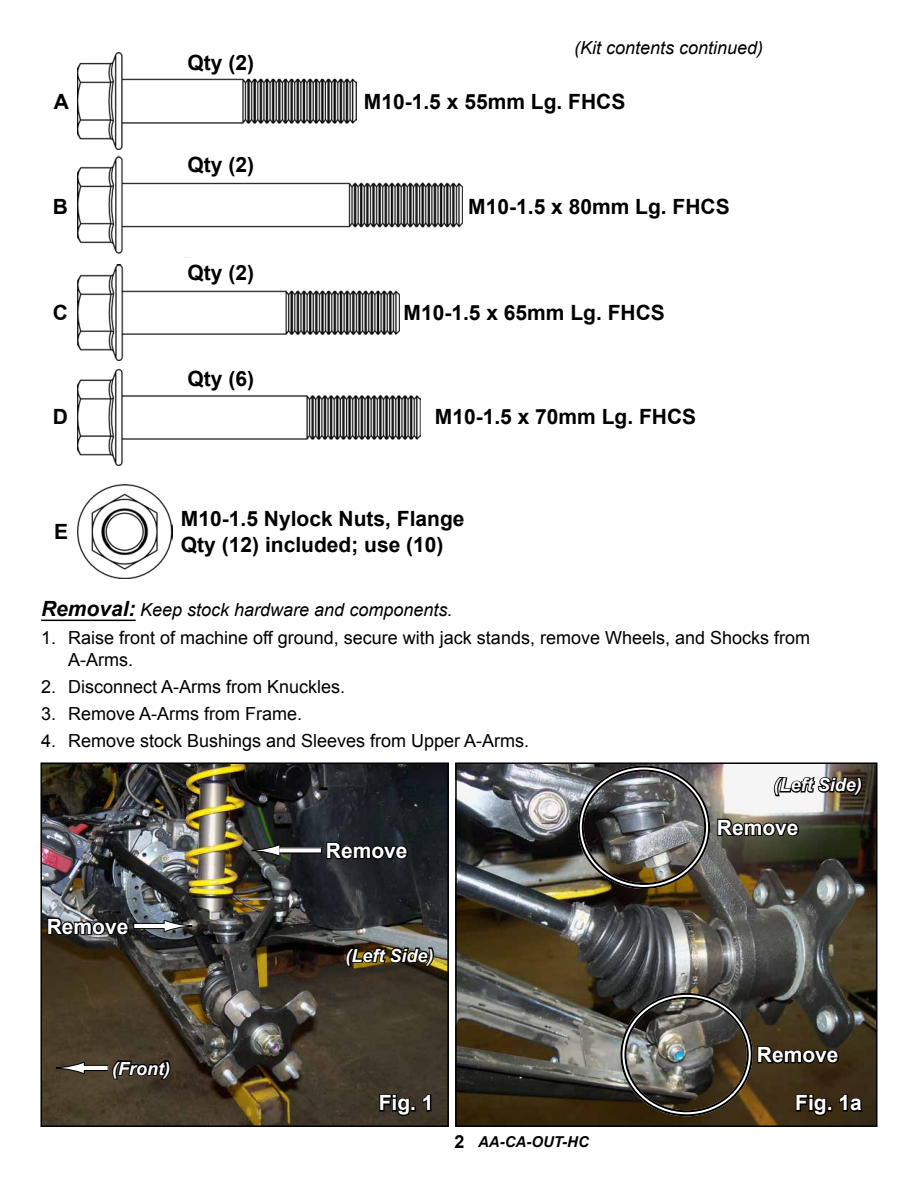
<style>
.page{position:relative;width:918px;height:1188px;background:#fff}
.page>*{position:absolute;margin:0;border:0;box-sizing:border-box;transform-origin:0 0}
.t1{font:700 21px/25.2px "Arial";color:#000}
.t2{font:700 21px "Arial";color:#fff}
.t3{font:18px/21.6px "Arial";color:#000}
.t4{font:italic 18px "Arial";color:#000}
.t5{font:italic 700 18px "Arial";color:#fff}
.t6{font:italic 700 15px "Arial";color:#000}
.s1{font-weight:700;font-size:21px}
.s2{font-style:normal;font-size:18px}
</style>
<div class="page">
<img style="left:77px;top:264px;width:322px;height:97px">
<img style="left:77px;top:156px;width:386px;height:102px">
<img style="left:77px;top:368px;width:343px;height:98px">
<img style="left:77px;top:484px;width:95px;height:94px">
<hr style="left:41px;top:620px;width:95px;height:1px;background:#000">
<img style="left:458px;top:765px;width:417px;height:359px">
<div style="left:455px;top:762px;width:423px;height:365px;border:2px solid #000"></div>
<div style="left:578px;top:766px;width:132px;height:123px;border:6px solid #fff;border-radius:50%"></div>
<div style="left:582px;top:770px;width:124px;height:115px;border:2px solid #000;border-radius:50%"></div>
<svg style="left:795px;top:1093px;width:37px;height:25px"></svg>
<svg style="left:838px;top:1091px;width:27px;height:23px"></svg>
<svg style="left:772px;top:774px;width:92px;height:23px"></svg>
<svg style="left:716px;top:817px;width:85px;height:22px;background:#3a382d"></svg>
<div style="left:620px;top:993px;width:133px;height:123px;border:6px solid #fff;border-radius:50%"></div>
<div style="left:624px;top:997px;width:125px;height:115px;border:2px solid #000;border-radius:50%"></div>
<svg style="left:756px;top:1044px;width:85px;height:22px;background:#20180c"></svg>
<img style="left:43px;top:765px;width:403px;height:359px">
<div style="left:40px;top:762px;width:409px;height:365px;border:2px solid #000"></div>
<svg style="left:378px;top:1093px;width:54px;height:25px"></svg>
<svg style="left:344px;top:944px;width:92px;height:24px;background:#332c18"></svg>
<svg style="left:111px;top:1057px;width:61px;height:24px"></svg>
<div style="left:84px;top:1065px;width:24px;height:6px;background:#fff"></div>
<div style="left:84px;top:1065px;width:25px;height:6px;border:1px solid #000"></div>
<svg style="left:56px;top:1061px;width:29px;height:14px"></svg>
<svg style="left:325px;top:840px;width:85px;height:22px;background:#111417"></svg>
<div style="left:280px;top:848px;width:41px;height:5px;background:#fff"></div>
<svg style="left:251px;top:844px;width:30px;height:13px"></svg>
<svg style="left:46px;top:916px;width:85px;height:21px;background:#2a2b2c"></svg>
<div style="left:134px;top:923px;width:31px;height:6px;background:#fff"></div>
<div style="left:133px;top:923px;width:32px;height:6px;border:1px solid #000"></div>
<svg style="left:163px;top:919px;width:30px;height:14px"></svg>
<img style="left:77px;top:53px;width:280px;height:96px">
<svg style="left:186px;top:53px;width:70px;height:25px"></svg>
<svg style="left:186px;top:142px;width:70px;height:38px"></svg>
<svg style="left:186px;top:249px;width:70px;height:38px"></svg>
<svg style="left:186px;top:355px;width:70px;height:39px"></svg>
<p class="t1" style="left:188px;top:51px;width:68px">Qty (2)</p>
<p class="t4" style="left:574px;top:36px;width:191px">(Kit contents continued)</p>
<p class="t1" style="left:54px;top:89px;width:17px">A</p>
<p class="t1" style="left:364px;top:89px;width:263px">M10-1.5 x 55mm Lg. FHCS</p>
<p class="t1" style="left:188px;top:153px;width:68px">Qty (2)</p>
<p class="t1" style="left:53px;top:195px;width:17px">B</p>
<p class="t1" style="left:468px;top:195px;width:263px">M10-1.5 x 80mm Lg. FHCS</p>
<p class="t1" style="left:188px;top:260px;width:68px">Qty (2)</p>
<p class="t1" style="left:53px;top:301px;width:17px">C</p>
<p class="t1" style="left:404px;top:301px;width:263px">M10-1.5 x 65mm Lg. FHCS</p>
<p class="t1" style="left:188px;top:367px;width:68px">Qty (6)</p>
<p class="t1" style="left:53px;top:405px;width:17px">D</p>
<p class="t1" style="left:435px;top:405px;width:263px">M10-1.5 x 70mm Lg. FHCS</p>
<p class="t1" style="left:54px;top:520px;width:16px">E</p>
<p class="t1" style="left:181px;top:507px;width:285px">M10-1.5 Nylock Nuts, Flange<br>Qty (12) included; use (10)</p>
<p class="t4" style="left:41px;top:598px;width:413px"><span class="s1">Removal:</span> Keep stock hardware and components.</p>
<p class="t3" style="left:68px;top:627px;width:743px;text-indent:-27px">1. Raise front of machine off ground, secure with jack stands, remove Wheels, and Shocks from<br>A-Arms.</p>
<p class="t3" style="left:41px;top:676px;width:306px">2. Disconnect A-Arms from Knuckles.</p>
<p class="t3" style="left:41px;top:703px;width:263px">3. Remove A-Arms from Frame.</p>
<p class="t3" style="left:41px;top:730px;width:490px">4. Remove stock Bushings and Sleeves from Upper A-Arms.</p>
<p class="t2" style="left:47px;top:912px;width:83px">Remove</p>
<p class="t5" style="left:112px;top:1056px;width:59px">(Front)</p>
<p class="t2" style="left:326px;top:837px;width:83px">Remove</p>
<p class="t5" style="left:346px;top:943px;width:90px">(Left Side)</p>
<p class="t2" style="left:379px;top:1089px;width:56px">Fig. 1</p>
<p class="t6" style="left:455px;top:1132px;width:136px"><span class="s2">2</span> AA-CA-OUT-HC</p>
<p class="t5" style="left:774px;top:773px;width:90px">(Left Side)</p>
<p class="t2" style="left:717px;top:814px;width:83px">Remove</p>
<p class="t2" style="left:757px;top:1041px;width:83px">Remove</p>
<p class="t2" style="left:795px;top:1089px;width:68px">Fig. 1a</p>
</div>
